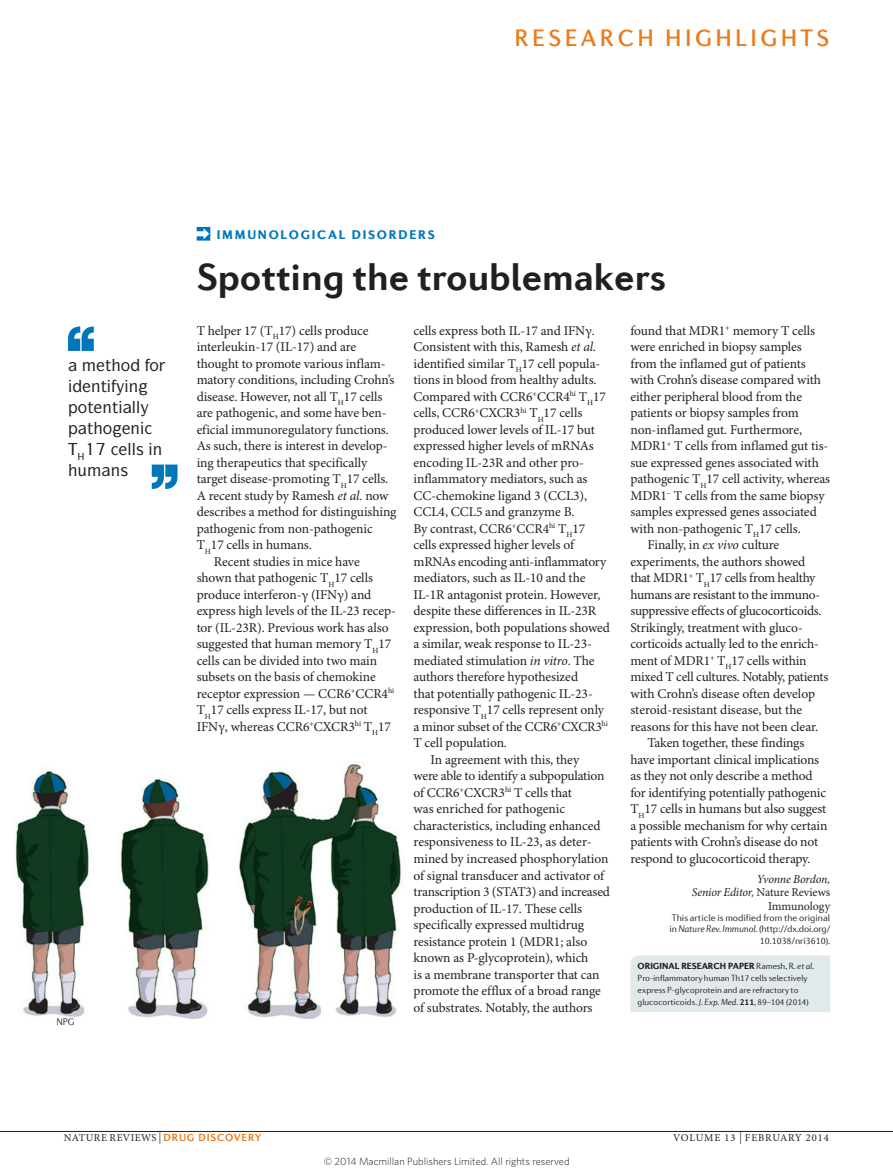
<style>
.page{position:relative;width:893px;height:1174px;background:#fff}
.page>*{position:absolute;margin:0;border:0;box-sizing:border-box;transform-origin:0 0}
.t1{font:700 39px "Diverda Sans Com";color:#231f20}
.sectionheader{font:500 24px "Diverda Sans Com";letter-spacing:.14em;color:#ea7c1d}
.pulloutquote{font:500 16.5px "ITC Symbol Std";color:#231f20}
.bodyindent{font:13.5px/16.5px "Minion Pro";letter-spacing:-.01em;color:#231f20}
.bodyfirst{font:13.5px/16.5px "Minion Pro";letter-spacing:-.005em;color:#231f20}
.ministrap{font:900 12.75px "Diverda Sans Com";letter-spacing:.14em;color:#0077ba}
.author{font:italic 12px/13.5px "Minion Pro";letter-spacing:-.015em;color:#231f20;text-align:right}
.t2{font:300 10.5px "Whitney";color:#1d1d1b}
.t3{font:10.5px "Minion Pro";letter-spacing:.05em;color:#231f20}
.t4{font:10.5px "Minion Pro";letter-spacing:.085em;color:#231f20}
.author-2{font:300 9.75px/11.2px "Diverda Sans Com";color:#231f20;text-align:right}
.creditstyle{font:300 9.75px "Diverda Sans Com";color:#231f20}
.webbody{font:300 9px/12px "Diverda Sans Com";letter-spacing:-.005em;color:#231f20}
.s1{font-style:italic}
.s2{font-style:normal}
.s3{font-weight:900}
.s4{font-family:"Diverda Sans Com Light Italic 2";font-weight:400}
.s5{font-weight:700}
.s6{font-size:12px}
.s7{font-family:"Diverda Sans Com";font-weight:700;color:#ea7c1d}
</style>
<div class="page">
<img style="left:15px;top:762px;width:386px;height:256px">
<hr style="left:0;top:1131px;width:893px;height:1px;background:#231f20">
<svg style="left:152px;top:464px;width:26px;height:25px"></svg>
<svg style="left:68px;top:326px;width:26px;height:25px"></svg>
<svg style="left:197px;top:227px;width:13px;height:14px"></svg>
<div style="left:630px;top:955px;width:200px;height:57px;background:#e1e9ea"></div>
<p class="sectionheader" style="left:514px;top:24px;width:316px">RESEARCH HIGHLIGHTS</p>
<p class="pulloutquote" style="left:105px;top:354px;width:55px">▼ □ □</p>
<p class="pulloutquote" style="left:129px;top:375px;width:11px">■</p>
<p class="pulloutquote" style="left:78px;top:396px;width:64px">□▼ ■▼ ●●</p>
<p class="pulloutquote" style="left:87px;top:417px;width:54px">▼□ ■</p>
<p class="pulloutquote" style="left:127px;top:438px;width:36px">●●▲ ■</p>
<p class="pulloutquote" style="left:78px;top:459px;width:52px">◆ ■▲</p>
<p class="creditstyle" style="left:56px;top:1016px;width:20px">NPG</p>
<p class="ministrap" style="left:217px;top:227px;width:220px">IMMUNOLOGICAL DISORDERS</p>
<p class="t1" style="left:197px;top:253px;width:471px">Spotting the troublemakers</p>
<p class="bodyfirst" style="left:197px;top:323px;width:201px">T helper 17 (T<sub>H</sub>17) cells produce interleukin-17 (IL-17) and are thought to promote various inflam&shy;matory conditions, including Crohn’s disease. However, not all T<sub>H</sub>17 cells are pathogenic, and some have ben&shy;eficial immunoregulatory functions.<br>As such, there is interest in develop&shy;ing therapeutics that specifically target disease-promoting T<sub>H</sub>17 cells.<br>A recent study by Ramesh <span class="s1">et al.</span> now describes a method for distinguishing pathogenic from non-pathogenic T<sub>H</sub>17 cells in humans.</p>
<p class="bodyindent" style="left:197px;top:554px;width:201px;text-indent:17px">Recent studies in mice have shown that pathogenic T<sub>H</sub>17 cells produce interferon-γ (IFNγ) and express high levels of the IL-23 recep&shy;tor (IL-23R). Previous work has also suggested that human memory T<sub>H</sub>17 cells can be divided into two main subsets on the basis of chemokine receptor expression — CCR6<sup>+</sup>CCR4<sup>hi </sup>T<sub>H</sub>17 cells express IL-17, but not IFNγ, whereas CCR6<sup>+</sup>CXCR3<sup>hi</sup> T<sub>H</sub>17</p>
<p class="bodyindent" style="left:414px;top:323px;width:198px">cells express both IL-17 and IFNγ.<br>Consistent with this, Ramesh <span class="s1">et al. </span>identified similar T<sub>H</sub>17 cell popula&shy;tions in blood from healthy adults.<br>Compared with CCR6<sup>+</sup>CCR4<sup>hi</sup> T<sub>H</sub>17 cells, CCR6<sup>+</sup>CXCR3<sup>hi</sup> T<sub>H</sub>17 cells produced lower levels of IL-17 but expressed higher levels of mRNAs encoding IL-23R and other pro&shy;inflammatory mediators, such as CC-chemokine ligand 3 (CCL3), CCL4, CCL5 and granzyme B.<br>By contrast, CCR6<sup>+</sup>CCR4<sup>hi</sup> T<sub>H</sub>17 cells expressed higher levels of mRNAs encoding anti-inflammatory mediators, such as IL-10 and the IL-1R antagonist protein. However, despite these differences in IL-23R expression, both populations showed a similar, weak response to IL-23- mediated stimulation <span class="s1">in vitro</span>. The authors therefore hypothesized<br>that potentially pathogenic IL-23- responsive T<sub>H</sub>17 cells represent only a minor subset of the CCR6<sup>+</sup>CXCR3<sup>hi </sup>T cell population.</p>
<p class="bodyindent" style="left:414px;top:752px;width:198px;text-indent:17px">In agreement with this, they<br>were able to identify a subpopulation of CCR6<sup>+</sup>CXCR3<sup>hi</sup> T cells that<br>was enriched for pathogenic characteristics, including enhanced responsiveness to IL-23, as deter&shy;mined by increased phosphorylation of signal transducer and activator of transcription 3 (STAT3) and increased production of IL-17. These cells specifically expressed multidrug resistance protein 1 (MDR1; also known as P-glycoprotein), which<br>is a membrane transporter that can promote the efflux of a broad range of substrates. Notably, the authors</p>
<p class="bodyindent" style="left:630px;top:323px;width:201px">found that MDR1<sup>+</sup> memory T cells were enriched in biopsy samples from the inflamed gut of patients with Crohn’s disease compared with either peripheral blood from the patients or biopsy samples from non-inflamed gut. Furthermore, MDR1<sup>+</sup> T cells from inflamed gut tis&shy;sue expressed genes associated with pathogenic T<sub>H</sub>17 cell activity, whereas MDR1<sup>–</sup> T cells from the same biopsy samples expressed genes associated with non-pathogenic T<sub>H</sub>17 cells.</p>
<p class="bodyindent" style="left:630px;top:537px;width:199px;text-indent:17px">Finally, in <span class="s1">ex vivo</span> culture experiments, the authors showed that MDR1<sup>+</sup> T<sub>H</sub>17 cells from healthy humans are resistant to the immuno&shy;suppressive effects of glucocorticoids.<br>Strikingly, treatment with gluco&shy;corticoids actually led to the enrich&shy;ment of MDR1<sup>+</sup> T<sub>H</sub>17 cells within mixed T cell cultures. Notably, patients with Crohn’s disease often develop steroid-resistant disease, but the reasons for this have not been clear.</p>
<p class="bodyindent" style="left:630px;top:735px;width:199px;text-indent:17px">Taken together, these findings have important clinical implications as they not only describe a method for identifying potentially pathogenic T<sub>H</sub>17 cells in humans but also suggest a possible mechanism for why certain patients with Crohn’s disease do not respond to glucocorticoid therapy.</p>
<p class="author" style="left:692px;top:872px;width:140px">Yvonne Bordon,<br>Senior Editor, <span class="s2">Nature Reviews<br>Immunology</span></p>
<p class="author-2" style="left:669px;top:912px;width:162px">This article is modified from the original in <span class="s1">Nature Rev. Immunol.</span> (http://dx.doi.org/<br>10.1038/nri3610).</p>
<p class="webbody" style="left:638px;top:959px;width:178px"><span class="s3">ORIGINAL RESEARCH PAPER</span> Ramesh, R. <span class="s4">et al</span>.<br>Pro-inflammatory human Th17 cells selectively express P-glycoprotein and are refractory to glucocorticoids. <span class="s1">J. Exp. Med.</span> <span class="s5">211</span>, 89–104 (2014)</p>
<p class="t3" style="left:64px;top:1131px;width:199px">NATURE REVIEWS <span class="s6">|</span> <span class="s7">DRUG DISCOVERY</span></p>
<p class="t4" style="left:673px;top:1131px;width:157px">VOLUME 13 <span class="s6">|</span> FEBRUARY 2014</p>
<p class="t2" style="left:324px;top:1154px;width:247px">© 2014 Macmillan Publishers Limited. All rights reserved</p>
</div>
